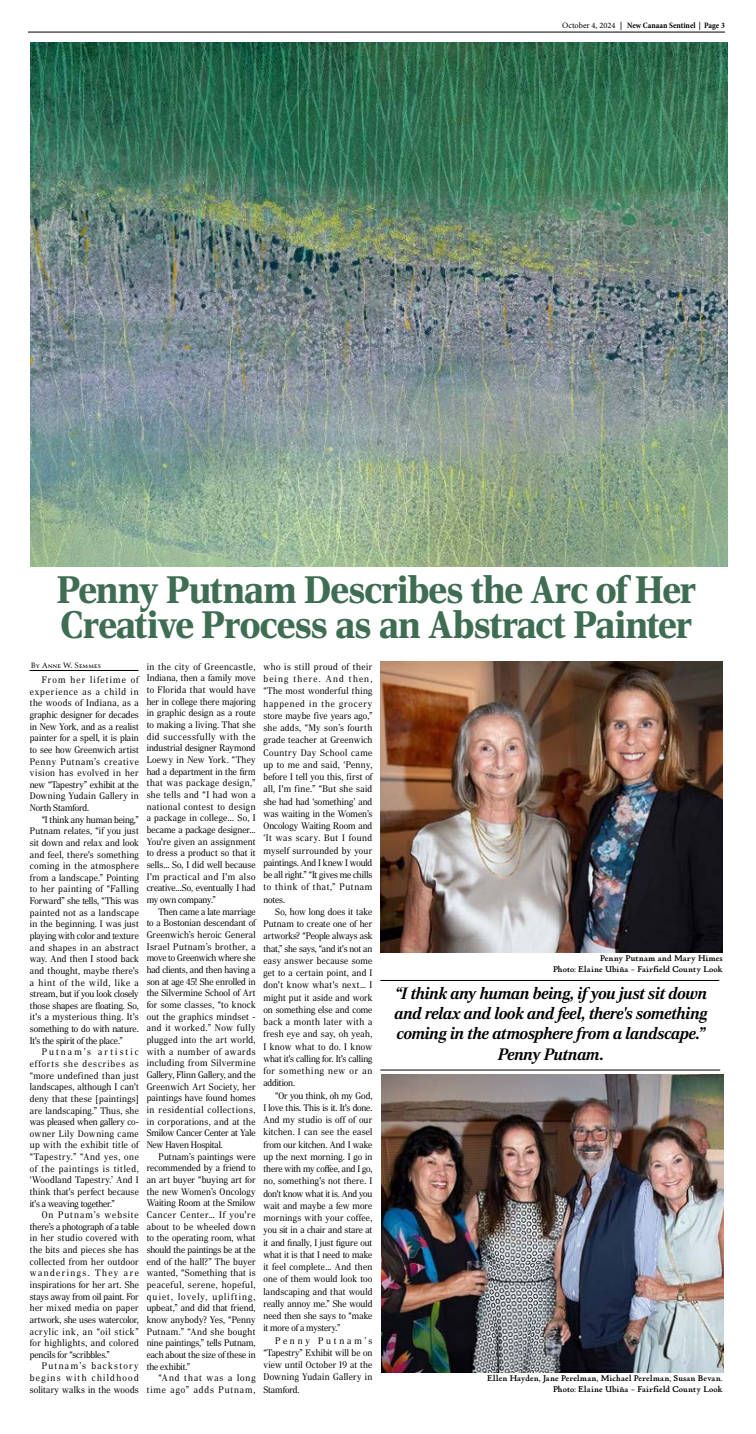
<style>
.page{position:relative;width:756px;height:1434px;background:#fff}
.page>*{position:absolute;margin:0;border:0;box-sizing:border-box;transform-origin:0 0}
.t1{font:900 38.5px/35px "Rocky";letter-spacing:-.01em;color:#3f6d53;scale:.96 1}
.t2{font:italic 700 16.62px/20.1px "Rocky";letter-spacing:-.005em;color:#000;text-align:center}
.t3{font:300 9.62px/11.6px "Rocky";letter-spacing:.005em;color:#000;text-align:justify}
.t4{font:300 9.62px/11.6px "Rocky";letter-spacing:.095em;color:#000;text-align:right}
.t5{font:700 8.75px/10.5px "P22 Stickley Pro Text";letter-spacing:-.015em;color:#000;text-align:right}
.t6{font:600 8.75px "Canto";letter-spacing:.01em;color:#000}
.t7{font:700 condensed 8.31px "Minion Pro";color:#000}
.s1{font-weight:400;font-stretch:normal}
</style>
<div class="page">
<hr style="left:28px;top:32px;width:697px;height:1px;background:#000">
<hr style="left:380px;top:980px;width:339px;height:1px;background:#000">
<hr style="left:380px;top:1069px;width:340px;height:1px;background:#000">
<hr style="left:29px;top:670px;width:109px;height:1px;background:#000">
<img style="left:380px;top:661px;width:343px;height:291px">
<img style="left:31px;top:43px;width:696px;height:523px">
<img style="left:381px;top:1074px;width:343px;height:298px">
<p class="t7" style="left:562px;top:20px;width:164px"><span class="s1">October 4, 2024</span> | New Canaan Sentinel | Page 3</p>
<h1 class="t1" style="left:57px;top:572px;width:667px">Penny Putnam Describes the Arc of Her<br>Creative Process as an Abstract Painter</h1>
<p class="t3" style="left:30px;top:674px;width:110px;text-indent:12px">From her lifetime of experience as a child in the woods of Indiana, as a graphic designer for decades in New York, and as a realist painter for a spell, it is plain to see how Greenwich artist Penny Putnam’s creative vision has evolved in her new “Tapestry” exhibit at the Downing Yudain Gallery in North Stamford.</p>
<p class="t3" style="left:30px;top:813px;width:110px;text-indent:12px">“I think any human being,” Putnam relates, “if you just sit down and relax and look and feel, there's something coming in the atmosphere from a landscape.” Pointing to her painting of “Falling Forward” she tells, “This was painted not as a landscape in the beginning. I was just playing with color and texture and shapes in an abstract way. And then I stood back and thought, maybe there's a hint of the wild, like a stream, but if you look closely those shapes are floating. So, it's a mysterious thing. It's something to do with nature.<br>It's the spirit of the place.”</p>
<p class="t3" style="left:30px;top:1046px;width:110px;text-indent:12px">Putnam’s artistic efforts she describes as “more undefined than just landscapes, although I can't deny that these [paintings] are landscaping.” Thus, she was pleased when gallery co&shy;owner Lily Downing came up with the exhibit title of “Tapestry.” “And yes, one of the paintings is titled, ‘Woodland Tapestry.’ And I think that's perfect because it's a weaving together.”</p>
<p class="t3" style="left:30px;top:1209px;width:110px;text-indent:12px">On Putnam’s website there’s a photograph of a table in her studio covered with the bits and pieces she has collected from her outdoor wanderings. They are inspirations for her art. She stays away from oil paint. For her mixed media on paper artwork, she uses watercolor, acrylic ink, an “oil stick” for highlights, and colored pencils for “scribbles.”</p>
<p class="t3" style="left:30px;top:1360px;width:110px;text-indent:12px">Putnam’s backstory begins with childhood solitary walks in the woods</p>
<p class="t6" style="left:31px;top:659px;width:72px">By Anne W. Semmes</p>
<p class="t3" style="left:147px;top:660px;width:110px">in the city of Greencastle, Indiana, then a family move to Florida that would have her in college there majoring in graphic design as a route to making a living. That she did successfully with the industrial designer Raymond Loewy in New York. “They had a department in the firm that was package design,” she tells and “I had won a national contest to design a package in college... So, I became a package designer… You're given an assignment to dress a product so that it sells… So, I did well because I'm practical and I'm also creative…So, eventually I had my own company.”</p>
<p class="t3" style="left:147px;top:905px;width:110px;text-indent:12px">Then came a late marriage to a Bostonian descendant of Greenwich’s heroic General Israel Putnam’s brother, a move to Greenwich where she had clients, and then having a son at age 45! She enrolled in the Silvermine School of Art for some classes, “to knock out the graphics mindset - and it worked.” Now fully plugged into the art world, with a number of awards including from Silvermine Gallery, Flinn Gallery, and the Greenwich Art Society, her paintings have found homes in residential collections, in corporations, and at the Smilow Cancer Center at Yale New Haven Hospital.</p>
<p class="t3" style="left:147px;top:1150px;width:110px;text-indent:12px">Putnam’s paintings were recommended by a friend to an art buyer “buying art for the new Women’s Oncology Waiting Room at the Smilow Cancer Center… If you're about to be wheeled down to the operating room, what should the paintings be at the end of the hall?” The buyer wanted, “Something that is peaceful, serene, hopeful, quiet, lovely, uplifting, upbeat,” and did that friend, know anybody? Yes, “Penny Putnam.” “And she bought nine paintings,” tells Putnam, each about the size of these in the exhibit.”</p>
<p class="t4" style="left:147px;top:1371px;width:110px">“And that was a long time ago” adds Putnam,</p>
<p class="t3" style="left:263px;top:660px;width:110px;line-height:12.2px">who is still proud of their being there. And then, “The most wonderful thing happened in the grocery store maybe five years ago,” she adds, “My son’s fourth grade teacher at Greenwich Country Day School came up to me and said, ‘Penny, before I tell you this, first of all, I'm fine.” “But she said she had had ‘something’ and was waiting in the Women’s Oncology Waiting Room and ‘It was scary. But I found myself surrounded by your paintings. And I knew I would be all right.” “It gives me chills to think of that,” Putnam notes.</p>
<p class="t3" style="left:263px;top:905px;width:110px;line-height:12.2px;text-indent:12px">So, how long does it take Putnam to create one of her artworks? “People always ask that,” she says, “and it's not an easy answer because some get to a certain point, and I don't know what's next… I might put it aside and work on something else and come back a month later with a fresh eye and say, oh yeah, I know what to do. I know what it's calling for. It's calling for something new or an addition.</p>
<p class="t3" style="left:263px;top:1089px;width:110px;line-height:12.2px;text-indent:12px">“Or you think, oh my God, I love this. This is it. It's done.<br>And my studio is off of our kitchen. I can see the easel from our kitchen. And I wake up the next morning. I go in there with my coffee, and I go, no, something's not there. I don't know what it is. And you wait and maybe a few more mornings with your coffee, you sit in a chair and stare at it and finally, I just figure out what it is that I need to make it feel complete… And then one of them would look too landscaping and that would really annoy me.” She would need then she says to “make it more of a mystery.”</p>
<p class="t3" style="left:263px;top:1334px;width:110px;line-height:12.2px;text-indent:12px">Penny Putnam’s “Tapestry” Exhibit will be on view until October 19 at the Downing Yudain Gallery in Stamford.</p>
<p class="t5" style="left:553px;top:953px;width:171px">Penny Putnam and Mary Himes<br>Photo: Elaine Ubiña – Fairfield County Look</p>
<h2 class="t2" style="left:395px;top:983px;width:314px">“I think any human being, if you just sit down and relax and look and feel, there's something coming in the atmosphere from a landscape.” Penny Putnam.</h2>
<p class="t5" style="left:487px;top:1373px;width:237px">Ellen Hayden, Jane Perelman, Michael Perelman, Susan Bevan.<br>Photo: Elaine Ubiña – Fairfield County Look</p>
</div>
